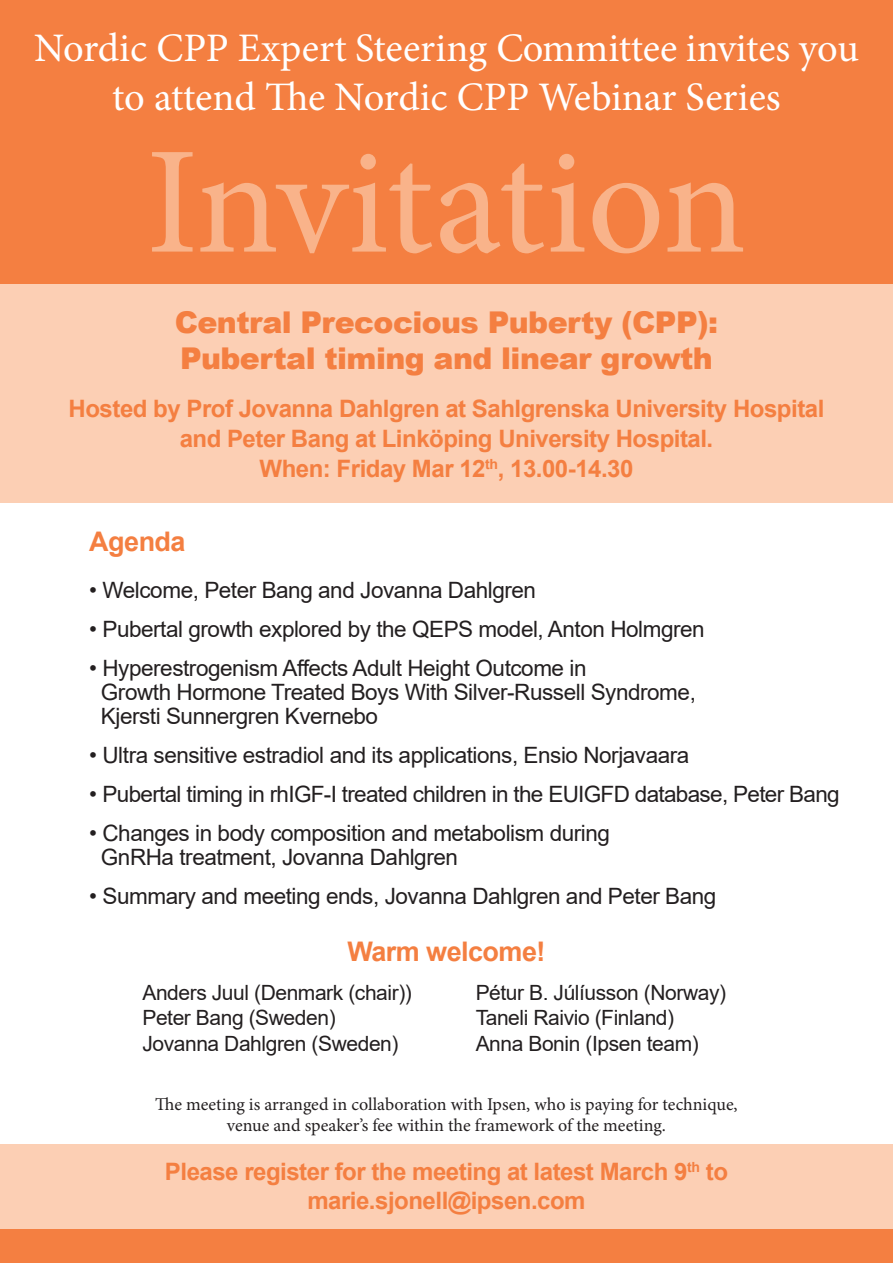
<style>
.page{position:relative;width:893px;height:1263px;background:#fff}
.page>*{position:absolute;margin:0;border:0;box-sizing:border-box;transform-origin:0 0}
.t1{font:153px "Minion Pro";letter-spacing:-.01em;color:#f9b38a}
.t2{font:40.5px/48.6px "Minion Pro";letter-spacing:-.005em;color:#fff;text-align:center}
.t3{font:900 30px/36px "Arial";letter-spacing:-.02em;color:#f47f41}
.t4{font:700 27px "Arial";letter-spacing:-.02em;color:#f47f41}
.t5{font:700 24px/30px "Arial";letter-spacing:-.02em;color:#f47f41;text-align:center}
.t6{font:22.5px/24px "Arial";letter-spacing:-.02em;color:#231f20}
.t7{font:21px/25.2px "Arial";letter-spacing:-.02em;color:#231f20}
.t8{font:18px/21.6px "Minion Pro";color:#231f20;text-align:center}
</style>
<div class="page">
<div style="left:0;top:0;width:893px;height:304px;background:#f47f41"></div>
<div style="left:0;top:284px;width:893px;height:218px;background:#fccfb4"></div>
<div style="left:0;top:1144px;width:893px;height:95px;background:#fccfb4"></div>
<div style="left:0;top:1229px;width:893px;height:34px;background:#f47f41"></div>
<h2 class="t2" style="left:34px;top:24px;width:826px">Nordic CPP Expert Steering Committee invites you to attend The Nordic CPP Webinar Series</h2>
<h1 class="t1" style="left:146px;top:100px;width:602px">Invitation</h1>
<h3 class="t3" style="left:175px;top:303px;width:545px">Central Precocious Puberty (CPP):<br>Pubertal timing and linear growth</h3>
<p class="t5" style="left:69px;top:393px;width:757px">Hosted by Prof Jovanna Dahlgren at Sahlgrenska University Hospital and Peter Bang at Linköping University Hospital.<br>When: Friday Mar 12<sup>th</sup>, 13.00-14.30</p>
<p class="t4" style="left:89px;top:523px;width:98px">Agenda</p>
<p class="t6" style="left:89px;top:578px;width:448px">• Welcome, Peter Bang and Jovanna Dahlgren</p>
<p class="t6" style="left:89px;top:617px;width:617px">• Pubertal growth explored by the QEPS model, Anton Holmgren</p>
<p class="t6" style="left:101px;top:656px;width:596px;text-indent:-12px">• Hyperestrogenism Affects Adult Height Outcome in<br>Growth Hormone Treated Boys With Silver-Russell Syndrome,<br>Kjersti Sunnergren Kvernebo</p>
<p class="t6" style="left:89px;top:743px;width:602px">• Ultra sensitive estradiol and its applications, Ensio Norjavaara</p>
<p class="t6" style="left:89px;top:782px;width:752px">• Pubertal timing in rhIGF-I treated children in the EUIGFD database, Peter Bang</p>
<p class="t6" style="left:101px;top:821px;width:510px;text-indent:-12px">• Changes in body composition and metabolism during<br>GnRHa treatment, Jovanna Dahlgren</p>
<p class="t6" style="left:89px;top:884px;width:629px">• Summary and meeting ends, Jovanna Dahlgren and Peter Bang</p>
<p class="t4" style="left:347px;top:932px;width:200px">Warm welcome!</p>
<p class="t7" style="left:142px;top:980px;width:271px">Anders Juul (Denmark (chair))<br>Peter Bang (Sweden)<br>Jovanna Dahlgren (Sweden)</p>
<p class="t7" style="left:476px;top:980px;width:252px">Pétur B. Júlíusson (Norway)<br>Taneli Raivio (Finland)<br>Anna Bonin (Ipsen team)</p>
<p class="t8" style="left:155px;top:1093px;width:584px">The meeting is arranged in collaboration with Ipsen, who is paying for technique, venue and speaker’s fee within the framework of the meeting.</p>
<p class="t5" style="left:165px;top:1157px;width:565px;line-height:28.8px">Please register for the meeting at latest March 9<sup>th</sup> to marie.sjonell@ipsen.com</p>
</div>
